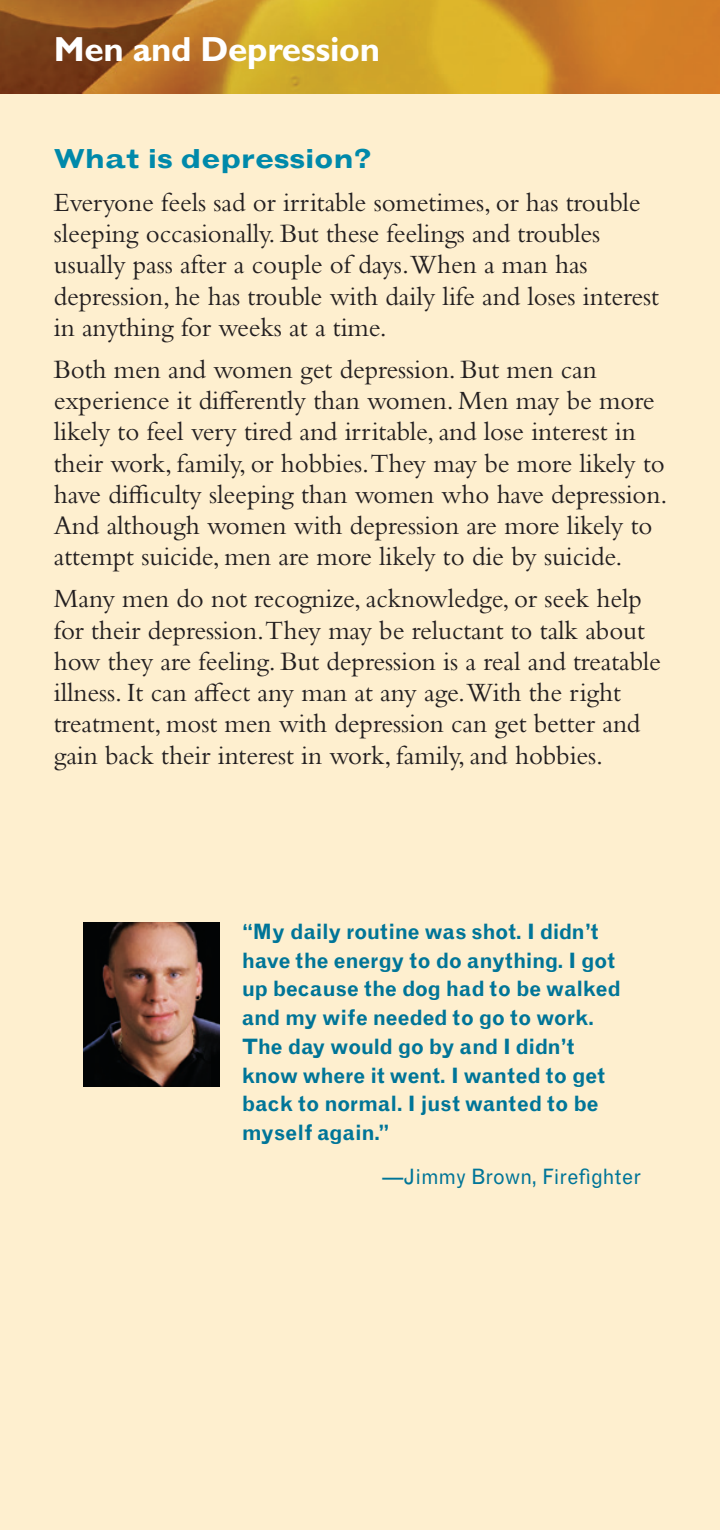
<style>
.page{position:relative;width:720px;height:1530px;background:#fff}
.page>*{position:absolute;margin:0;border:0;box-sizing:border-box;transform-origin:0 0}
.t1{font:700 35px "Gill Sans Std";letter-spacing:-.01em;color:#fff}
.t2{font:27.5px/31.2px "Bembo Std";letter-spacing:-.005em;color:#231f20}
.t3{font:700 expanded 27.5px "Grotesque";letter-spacing:-.01em;color:#0089aa}
.t4{font:700 21.25px/28.8px "Grotesque";letter-spacing:-.015em;color:#007598}
.t5{font:21.25px "Grotesque";letter-spacing:-.005em;color:#007598}
</style>
<div class="page">
<div style="left:0;top:83px;width:720px;height:1447px;background:#feefcf"></div>
<img style="left:0;top:0;width:720px;height:93px">
<img style="left:84px;top:923px;width:135px;height:163px">
<h1 class="t1" style="left:54px;top:29px;width:328px">Men and Depression</h1>
<h2 class="t3" style="left:54px;top:142px;width:319px">What is depression?</h2>
<p class="t2" style="left:54px;top:186px;width:607px">Everyone feels sad or irritable sometimes, or has trouble sleeping occasionally. But these feelings and troubles usually pass after a couple of days.When a man has depression, he has trouble with daily life and loses interest in anything for weeks at a time.</p>
<p class="t2" style="left:54px;top:353px;width:615px">Both men and women get depression. But men can experience it differently than women. Men may be more likely to feel very tired and irritable, and lose interest in their work, family, or hobbies.They may be more likely to have difficulty sleeping than women who have depression.<br>And although women with depression are more likely to attempt suicide, men are more likely to die by suicide.</p>
<p class="t2" style="left:54px;top:583px;width:609px">Many men do not recognize, acknowledge, or seek help for their depression.They may be reluctant to talk about how they are feeling. But depression is a real and treatable illness. It can affect any man at any age.With the right treatment, most men with depression can get better and gain back their interest in work, family, and hobbies.</p>
<p class="t4" style="left:242px;top:917px;width:381px">“My daily routine was shot. I didn’t have the energy to do anything. I got up because the dog had to be walked and my wife needed to go to work.<br>The day would go by and I didn’t know where it went. I wanted to get back to normal. I just wanted to be myself again.”</p>
<p class="t5" style="left:382px;top:1164px;width:260px">—Jimmy Brown, Firefighter</p>
</div>
